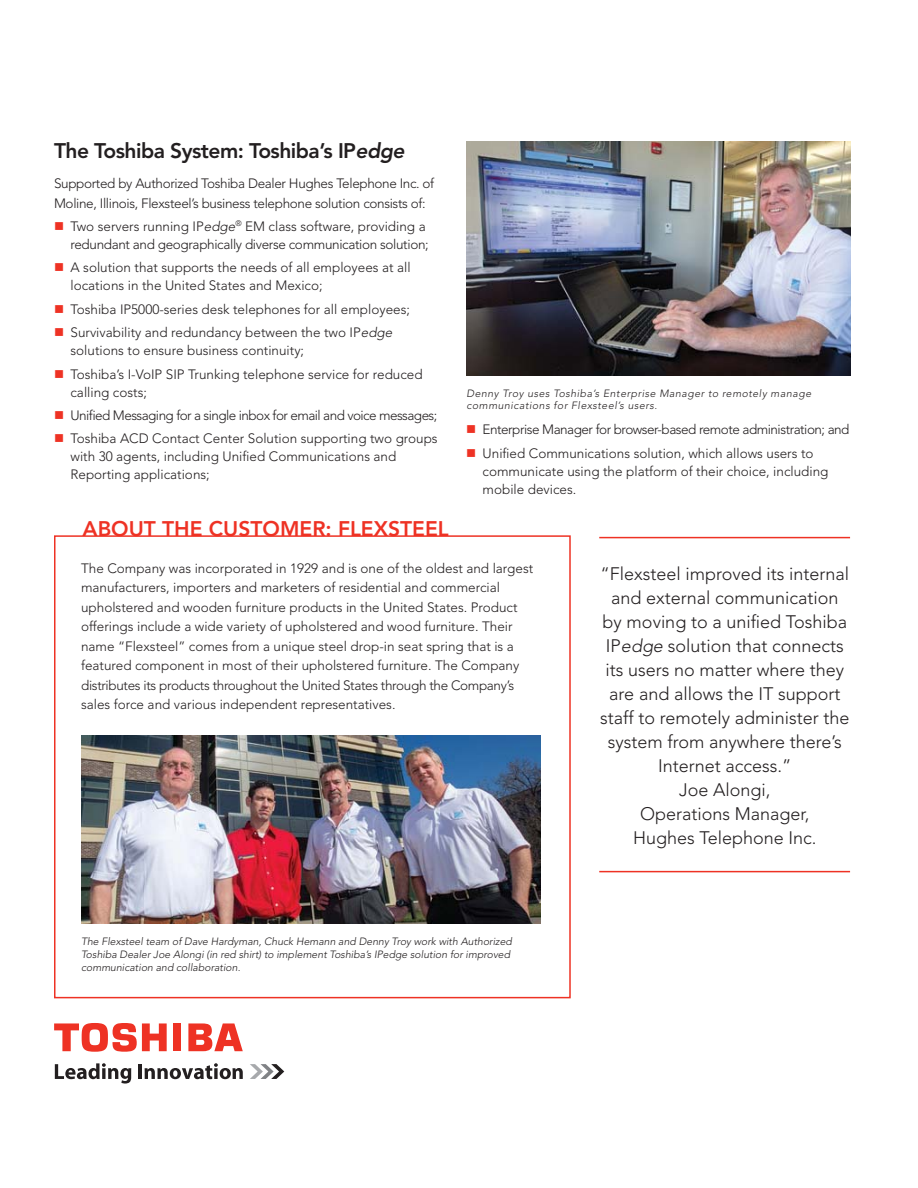
<style>
.page{position:relative;width:918px;height:1188px;background:#fff}
.page>*{position:absolute;margin:0;border:0;box-sizing:border-box;transform-origin:0 0}
.t1{font:800 21px "Avenir";letter-spacing:-.025em;color:#231f20}
.t2{font:800 21px "Avenir";color:#ee3224}
.t3{font:300 18px/24px "Avenir";color:#231f20;text-align:center}
.t4{font:300 13.5px/19.5px "Avenir";color:#231f20}
.t5{font:300 13.5px/19.5px "Avenir";letter-spacing:-.025em;color:#231f20}
.t6{font:300 13.5px/23.4px "Avenir";letter-spacing:-.035em;color:#231f20}
.t7{font:italic 300 10.5px/12.6px "Avenir";color:#231f20}
.t8{font:italic 300 10.5px/12.6px "Avenir";letter-spacing:.05em;color:#231f20}
.s1{font-style:italic}
</style>
<div class="page">
<div style="left:54px;top:535px;width:517px;height:463px;border:2px solid #ee3224"></div>
<svg style="left:250px;top:1064px;width:34px;height:15px"></svg>
<svg style="left:55px;top:1063px;width:76px;height:21px"></svg>
<hr style="left:139px;top:1064px;width:3px;height:15px;background:#231f20">
<svg style="left:145px;top:1063px;width:98px;height:16px"></svg>
<div style="left:174px;top:1023px;width:7px;height:28px;background:#ee3224"></div>
<svg style="left:188px;top:1023px;width:55px;height:28px"></svg>
<svg style="left:54px;top:1023px;width:113px;height:29px"></svg>
<img style="left:81px;top:736px;width:459px;height:188px">
<img style="left:467px;top:142px;width:384px;height:233px">
<hr style="left:599px;top:537px;width:251px;height:1px;background:#ee3224">
<hr style="left:599px;top:871px;width:251px;height:1px;background:#ee3224">
<h1 class="t1" style="left:54px;top:142px;width:352px">The Toshiba System: Toshiba’s IP<span class="s1">edge</span></h1>
<p class="t5" style="left:54px;top:175px;width:382px">Supported by Authorized Toshiba Dealer Hughes Telephone Inc. of<br>Moline, Illinois, Flexsteel’s business telephone solution consists of:</p>
<p class="t5" style="left:71px;top:218px;width:360px;line-height:18px">Two servers running IP<span class="s1">edge</span><sup>®</sup> EM class software, providing a redundant and geographically diverse communication solution;</p>
<p class="t4" style="left:71px;top:260px;width:342px;line-height:18px">A solution that supports the needs of all employees at all locations in the United States and Mexico;</p>
<p class="t4" style="left:71px;top:298px;width:341px;line-height:23.4px">Toshiba IP5000-series desk telephones for all employees;<br>Survivability and redundancy between the two IP<span class="s1">edge</span></p>
<p class="t4" style="left:71px;top:340px;width:354px;line-height:23.4px">solutions to ensure business continuity;<br>Toshiba’s I-VoIP SIP Trunking telephone service for reduced</p>
<p class="t4" style="left:71px;top:381px;width:369px;line-height:23.4px">calling costs;<br>Unified Messaging for a single inbox for email and voice messages;<br>Toshiba ACD Contact Center Solution supporting two groups</p>
<p class="t4" style="left:71px;top:449px;width:327px;line-height:18px">with 30 agents, including Unified Communications and<br>Reporting applications;</p>
<h1 class="t2" style="left:83px;top:520px;width:368px">ABOUT THE CUSTOMER: FLEXSTEEL</h1>
<p class="t8" style="left:467px;top:387px;width:346px">Denny Troy uses Toshiba’s Enterprise Manager to remotely manage communications for Flexsteel’s users.</p>
<p class="t6" style="left:483px;top:419px;width:368px">Enterprise Manager for browser-based remote administration; and<br>Unified Communications solution, which allows users to</p>
<p class="t4" style="left:483px;top:463px;width:347px;line-height:18px">communicate using the platform of their choice, including mobile devices.</p>
<p class="t4" style="left:81px;top:559px;width:454px">The Company was incorporated in 1929 and is one of the oldest and largest manufacturers, importers and marketers of residential and commercial upholstered and wooden furniture products in the United States. Product offerings include a wide variety of upholstered and wood furniture. Their name “Flexsteel” comes from a unique steel drop-in seat spring that is a featured component in most of their upholstered furniture. The Company distributes its products throughout the United States through the Company’s sales force and various independent representatives.</p>
<p class="t7" style="left:81px;top:936px;width:432px">The Flexsteel team of Dave Hardyman, Chuck Hemann and Denny Troy work with Authorized<br>Toshiba Dealer Joe Alongi (in red shirt) to implement Toshiba’s IPedge solution for improved communication and collaboration.</p>
<p class="t3" style="left:600px;top:563px;width:251px">“Flexsteel improved its internal and external communication by moving to a unified Toshiba<br>IP<span class="s1">edge</span> solution that connects its users no matter where they are and allows the IT support staff to remotely administer the system from anywhere there’s<br>Internet access.”<br>Joe Alongi,<br>Operations Manager,<br>Hughes Telephone Inc.</p>
</div>
